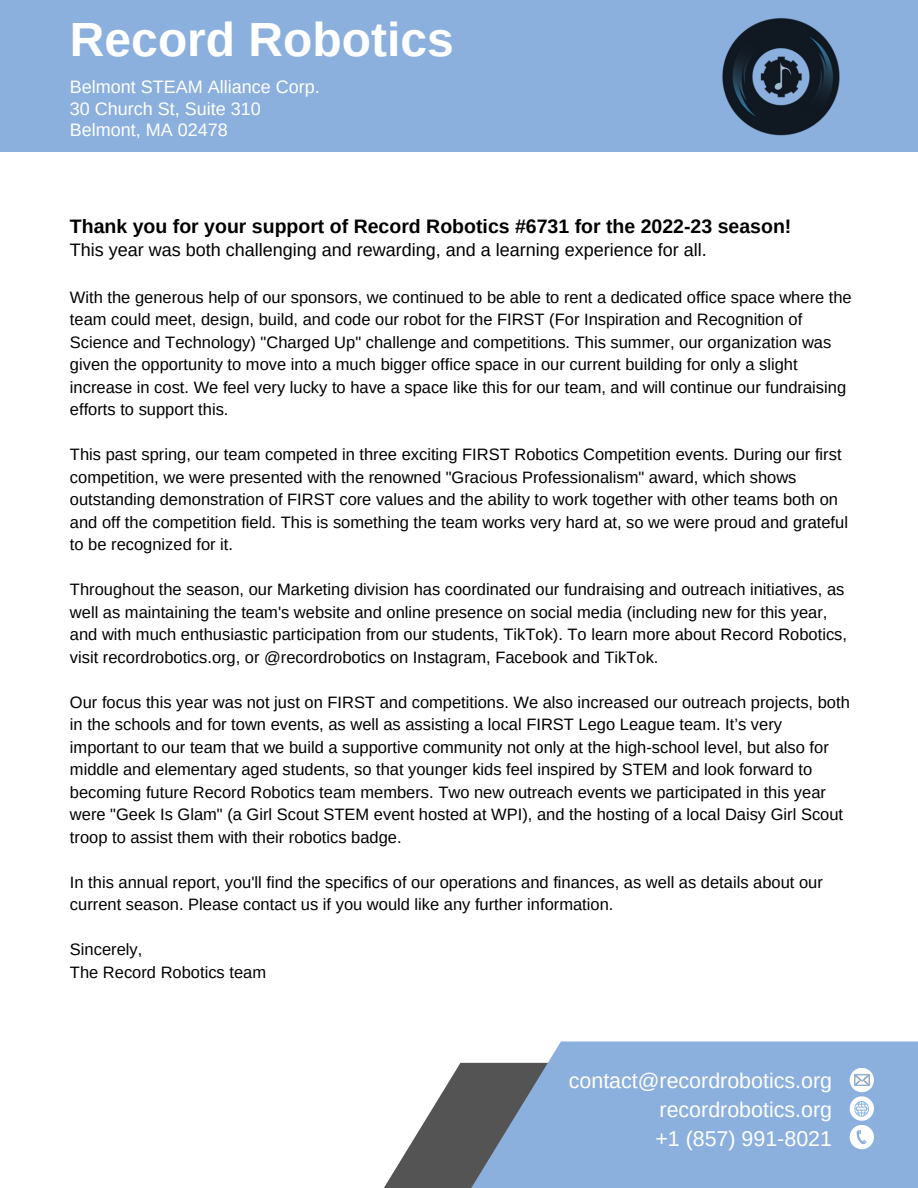
<style>
.page{position:relative;width:918px;height:1188px;background:#fff}
.page>*{position:absolute;margin:0;border:0;box-sizing:border-box;transform-origin:0 0}
.t1{font:700 48px "Arimo";color:#fff}
.t2{font:21.45px "Arimo";color:#fff}
.t3{font:700 19.5px "Arimo";color:#000}
.t4{font:18px "Arimo";color:#000}
.t5{font:18px "Arimo";color:#fff}
.t6{font:16.5px/22.5px "Arimo";color:#000}
</style>
<div class="page">
<svg style="left:384px;top:1041px;width:534px;height:147px;background:#90accd"></svg>
<div style="left:0;top:0;width:918px;height:151px;background:#8bb0dd"></div>
<div style="left:850px;top:1096px;width:24px;height:25px;background:#fff;border-radius:50%"></div>
<svg style="left:854px;top:1101px;width:15px;height:16px"></svg>
<div style="left:850px;top:1125px;width:24px;height:24px;background:#fff;border-radius:50%"></div>
<svg style="left:857px;top:1130px;width:10px;height:15px"></svg>
<div style="left:850px;top:1068px;width:24px;height:24px;background:#fff;border-radius:50%"></div>
<img style="left:854px;top:1074px;width:15px;height:12px">
<img style="left:722px;top:18px;width:118px;height:118px">
<p class="t1" style="left:70px;top:12px;width:385px">Record Robotics</p>
<p class="t5" style="left:70px;top:77px;width:251px">Belmont STEAM Alliance Corp.</p>
<p class="t5" style="left:70px;top:98px;width:192px">30 Church St, Suite 310</p>
<p class="t5" style="left:70px;top:120px;width:159px">Belmont, MA 02478</p>
<p class="t3" style="left:70px;top:215px;width:723px">Thank you for your support of Record Robotics #6731 for the 2022-23 season!</p>
<p class="t4" style="left:70px;top:240px;width:638px">This year was both challenging and rewarding, and a learning experience for all.</p>
<p class="t6" style="left:70px;top:286px;width:783px">With the generous help of our sponsors, we continued to be able to rent a dedicated office space where the team could meet, design, build, and code our robot for the FIRST (For Inspiration and Recognition of Science and Technology) "Charged Up" challenge and competitions. This summer, our organization was given the opportunity to move into a much bigger office space in our current building for only a slight increase in cost. We feel very lucky to have a space like this for our team, and will continue our fundraising efforts to support this.</p>
<p class="t6" style="left:70px;top:443px;width:780px">This past spring, our team competed in three exciting FIRST Robotics Competition events. During our first competition, we were presented with the renowned "Gracious Professionalism" award, which shows outstanding demonstration of FIRST core values and the ability to work together with other teams both on and off the competition field. This is something the team works very hard at, so we were proud and grateful to be recognized for it.</p>
<p class="t6" style="left:70px;top:578px;width:779px">Throughout the season, our Marketing division has coordinated our fundraising and outreach initiatives, as well as maintaining the team's website and online presence on social media (including new for this year, and with much enthusiastic participation from our students, TikTok). To learn more about Record Robotics, visit recordrobotics.org, or @recordrobotics on Instagram, Facebook and TikTok.</p>
<p class="t6" style="left:70px;top:691px;width:781px">Our focus this year was not just on FIRST and competitions. We also increased our outreach projects, both in the schools and for town events, as well as assisting a local FIRST Lego League team. It’s very important to our team that we build a supportive community not only at the high-school level, but also for middle and elementary aged students, so that younger kids feel inspired by STEM and look forward to becoming future Record Robotics team members. Two new outreach events we participated in this year were "Geek Is Glam" (a Girl Scout STEM event hosted at WPI), and the hosting of a local Daisy Girl Scout troop to assist them with their robotics badge.</p>
<p class="t6" style="left:70px;top:871px;width:754px">In this annual report, you'll find the specifics of our operations and finances, as well as details about our current season. Please contact us if you would like any further information.</p>
<p class="t6" style="left:70px;top:938px;width:74px">Sincerely,</p>
<p class="t6" style="left:70px;top:961px;width:198px">The Record Robotics team</p>
<p class="t2" style="left:569px;top:1068px;width:265px">contact@recordrobotics.org</p>
<p class="t2" style="left:660px;top:1097px;width:174px">recordrobotics.org</p>
<p class="t2" style="left:655px;top:1126px;width:178px">+1 (857) 991-8021</p>
</div>
